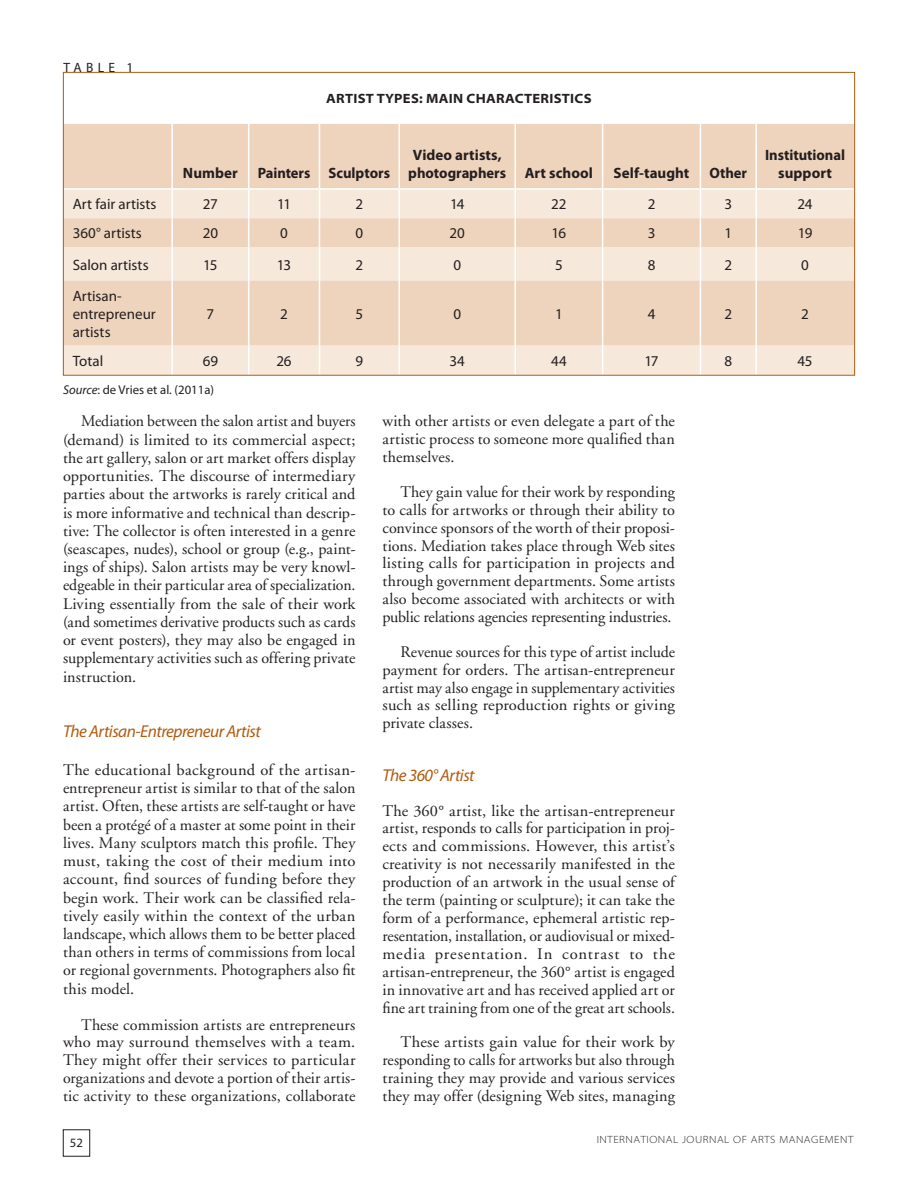
<style>
.page{position:relative;width:918px;height:1188px;background:#fff}
.page>*{position:absolute;margin:0;border:0;box-sizing:border-box;transform-origin:0 0}
.N2_S-titre_Notes_Ref{font:italic 17.25px "Myriad Pro";letter-spacing:-.03em;color:#b15b10}
._00-texte{font:16.2px/18px "Adobe Garamond";letter-spacing:.005em;color:#231f20;text-align:justify}
.texte_tableau{font:15px/18px "Myriad Pro";letter-spacing:-.005em;color:#231f20}
.texte_tableau-2{font:700 15px/18px "Myriad Pro";color:#231f20}
.t1{font:700 semi-expanded 13.5px "Myriad Pro";letter-spacing:.02em;color:#231f20}
.t2{font:13.5px "Myriad Pro";letter-spacing:.32em;color:#231f20}
.t3{font:12.75px "Myriad Pro";color:#231f20}
.t4{font:300 semi-expanded 10.5px "Myriad Pro";letter-spacing:.05em;color:#231f20}
.s1{font-style:italic}
</style>
<div class="page">
<div style="left:63px;top:1130px;width:27px;height:27px;border:1px solid #231f20"></div>
<div style="left:65px;top:124px;width:788px;height:64px;background:#efd4bd"></div>
<svg style="left:65px;top:247px;width:788px;height:127px;background:#f2decc"></svg>
<hr style="left:171px;top:124px;width:2px;height:64px;background:#fff">
<hr style="left:248px;top:124px;width:1px;height:64px;background:#fff">
<hr style="left:319px;top:124px;width:1px;height:64px;background:#fff">
<hr style="left:399px;top:124px;width:1px;height:64px;background:#fff">
<hr style="left:514px;top:124px;width:2px;height:64px;background:#fff">
<hr style="left:602px;top:124px;width:1px;height:64px;background:#fff">
<hr style="left:700px;top:124px;width:1px;height:64px;background:#fff">
<hr style="left:755px;top:124px;width:2px;height:64px;background:#fff">
<svg style="left:65px;top:190px;width:788px;height:57px;background:#f2decd"></svg>
<hr style="left:755px;top:218px;width:2px;height:29px;background:#fff">
<hr style="left:171px;top:247px;width:2px;height:33px;background:#fff">
<hr style="left:248px;top:247px;width:1px;height:33px;background:#fff">
<hr style="left:319px;top:247px;width:1px;height:33px;background:#fff">
<hr style="left:399px;top:247px;width:1px;height:33px;background:#fff">
<hr style="left:514px;top:247px;width:2px;height:33px;background:#fff">
<hr style="left:602px;top:247px;width:1px;height:33px;background:#fff">
<hr style="left:700px;top:247px;width:1px;height:33px;background:#fff">
<hr style="left:755px;top:247px;width:2px;height:33px;background:#fff">
<hr style="left:171px;top:280px;width:2px;height:66px;background:#fff">
<hr style="left:248px;top:280px;width:1px;height:66px;background:#fff">
<hr style="left:319px;top:280px;width:1px;height:66px;background:#fff">
<hr style="left:399px;top:280px;width:1px;height:66px;background:#fff">
<hr style="left:514px;top:280px;width:2px;height:66px;background:#fff">
<hr style="left:602px;top:280px;width:1px;height:66px;background:#fff">
<hr style="left:700px;top:280px;width:1px;height:66px;background:#fff">
<hr style="left:755px;top:280px;width:2px;height:66px;background:#fff">
<hr style="left:171px;top:346px;width:2px;height:29px;background:#fff">
<svg style="left:248px;top:346px;width:1px;height:28px"></svg>
<svg style="left:319px;top:346px;width:1px;height:28px"></svg>
<svg style="left:399px;top:346px;width:1px;height:28px"></svg>
<hr style="left:514px;top:346px;width:2px;height:29px;background:#fff">
<svg style="left:602px;top:346px;width:1px;height:28px"></svg>
<svg style="left:700px;top:346px;width:1px;height:28px"></svg>
<hr style="left:755px;top:346px;width:2px;height:29px;background:#fff">
<p class="t2" style="left:63px;top:59px;width:71px">TABLE 1</p>
<p class="t1" style="left:326px;top:91px;width:267px">ARTIST TYPES: MAIN CHARACTERISTICS</p>
<p class="texte_tableau-2" style="left:183px;top:164px;width:57px">Number</p>
<p class="texte_tableau-2" style="left:258px;top:164px;width:54px">Painters</p>
<p class="texte_tableau-2" style="left:328px;top:164px;width:63px">Sculptors</p>
<p class="texte_tableau-2" style="left:408px;top:146px;width:99px">Video artists, photographers</p>
<p class="texte_tableau-2" style="left:525px;top:164px;width:70px">Art school</p>
<p class="texte_tableau-2" style="left:614px;top:164px;width:77px">Self-taught</p>
<p class="texte_tableau-2" style="left:709px;top:164px;width:39px">Other</p>
<p class="texte_tableau-2" style="left:765px;top:146px;width:81px;text-align:center">Institutional support</p>
<p class="texte_tableau" style="left:73px;top:195px;width:85px">Art fair artists</p>
<p class="texte_tableau" style="left:203px;top:195px;width:16px">27</p>
<p class="texte_tableau" style="left:277px;top:195px;width:15px">11</p>
<p class="texte_tableau" style="left:356px;top:195px;width:9px">2</p>
<p class="texte_tableau" style="left:450px;top:195px;width:16px">14</p>
<p class="texte_tableau" style="left:551px;top:195px;width:17px">22</p>
<p class="texte_tableau" style="left:648px;top:195px;width:9px">2</p>
<p class="texte_tableau" style="left:724px;top:195px;width:9px">3</p>
<p class="texte_tableau" style="left:798px;top:195px;width:16px">24</p>
<p class="texte_tableau" style="left:73px;top:224px;width:71px">360° artists</p>
<p class="texte_tableau" style="left:203px;top:224px;width:17px">20</p>
<p class="texte_tableau" style="left:280px;top:224px;width:9px">0</p>
<p class="texte_tableau" style="left:356px;top:224px;width:9px">0</p>
<p class="texte_tableau" style="left:450px;top:224px;width:17px">20</p>
<p class="texte_tableau" style="left:552px;top:224px;width:16px">16</p>
<p class="texte_tableau" style="left:648px;top:224px;width:9px">3</p>
<p class="texte_tableau" style="left:724px;top:224px;width:9px">1</p>
<p class="texte_tableau" style="left:798px;top:224px;width:16px">19</p>
<p class="texte_tableau" style="left:73px;top:255px;width:77px">Salon artists</p>
<p class="texte_tableau" style="left:203px;top:255px;width:16px">15</p>
<p class="texte_tableau" style="left:277px;top:255px;width:16px">13</p>
<p class="texte_tableau" style="left:356px;top:255px;width:9px">2</p>
<p class="texte_tableau" style="left:453px;top:255px;width:9px">0</p>
<p class="texte_tableau" style="left:555px;top:255px;width:9px">5</p>
<p class="texte_tableau" style="left:648px;top:255px;width:9px">8</p>
<p class="texte_tableau" style="left:724px;top:255px;width:9px">2</p>
<p class="texte_tableau" style="left:801px;top:255px;width:9px">0</p>
<p class="texte_tableau" style="left:73px;top:286px;width:85px">Artisan&shy;entrepreneur artists</p>
<p class="texte_tableau" style="left:207px;top:304px;width:9px">7</p>
<p class="texte_tableau" style="left:280px;top:304px;width:9px">2</p>
<p class="texte_tableau" style="left:356px;top:304px;width:9px">5</p>
<p class="texte_tableau" style="left:453px;top:304px;width:9px">0</p>
<p class="texte_tableau" style="left:555px;top:304px;width:9px">1</p>
<p class="texte_tableau" style="left:648px;top:304px;width:9px">4</p>
<p class="texte_tableau" style="left:724px;top:304px;width:9px">2</p>
<p class="texte_tableau" style="left:801px;top:304px;width:9px">2</p>
<p class="texte_tableau" style="left:73px;top:352px;width:32px">Total</p>
<p class="texte_tableau" style="left:203px;top:352px;width:17px">69</p>
<p class="texte_tableau" style="left:277px;top:352px;width:17px">26</p>
<p class="texte_tableau" style="left:356px;top:352px;width:9px">9</p>
<p class="texte_tableau" style="left:450px;top:352px;width:17px">34</p>
<p class="texte_tableau" style="left:551px;top:352px;width:17px">44</p>
<p class="texte_tableau" style="left:644px;top:352px;width:16px">17</p>
<p class="texte_tableau" style="left:724px;top:352px;width:9px">8</p>
<p class="texte_tableau" style="left:798px;top:352px;width:17px">45</p>
<p class="t3" style="left:63px;top:382px;width:153px"><span class="s1">Source</span>: de Vries et al. (2011a)</p>
<p class="_00-texte" style="left:63px;top:413px;width:294px;text-indent:18px">Mediation between the salon artist and buyers (demand) is limited to its commercial aspect; the art gallery, salon or art market offers display opportunities. The discourse of intermediary parties about the artworks is rarely critical and is more informative and technical than descrip&shy;tive: The collector is often interested in a genre (seascapes, nudes), school or group (e.g., paint&shy;ings of ships). Salon artists may be very knowl&shy;edgeable in their particular area of specialization.<br>Living essentially from the sale of their work (and sometimes derivative products such as cards or event posters), they may also be engaged in supplementary activities such as offering private instruction.</p>
<p class="N2_S-titre_Notes_Ref" style="left:63px;top:721px;width:199px">The Artisan-Entrepreneur Artist</p>
<p class="_00-texte" style="left:63px;top:761px;width:294px">The educational background of the artisan&shy;entrepreneur artist is similar to that of the salon artist. Often, these artists are self-taught or have been a protégé of a master at some point in their lives. Many sculptors match this profile. They must, taking the cost of their medium into account, find sources of funding before they begin work. Their work can be classified rela&shy;tively easily within the context of the urban landscape, which allows them to be better placed than others in terms of commissions from local or regional governments. Photographers also fit this model.</p>
<p class="_00-texte" style="left:63px;top:1016px;width:294px;text-indent:18px">These commission artists are entrepreneurs who may surround themselves with a team.<br>They might offer their services to particular organizations and devote a portion of their artis&shy;tic activity to these organizations, collaborate</p>
<p class="t3" style="left:70px;top:1135px;width:15px">52</p>
<p class="_00-texte" style="left:382px;top:413px;width:294px">with other artists or even delegate a part of the artistic process to someone more qualified than themselves.</p>
<p class="_00-texte" style="left:382px;top:483px;width:294px;text-indent:18px">They gain value for their work by responding to calls for artworks or through their ability to convince sponsors of the worth of their proposi&shy;tions. Mediation takes place through Web sites listing calls for participation in projects and through government departments. Some artists also become associated with architects or with public relations agencies representing industries.</p>
<p class="_00-texte" style="left:382px;top:643px;width:294px;text-indent:18px">Revenue sources for this type of artist include payment for orders. The artisan-entrepreneur artist may also engage in supplementary activities such as selling reproduction rights or giving private classes.</p>
<p class="N2_S-titre_Notes_Ref" style="left:382px;top:765px;width:94px">The 360° Artist</p>
<p class="_00-texte" style="left:382px;top:802px;width:294px">The 360° artist, like the artisan-entrepreneur artist, responds to calls for participation in proj&shy;ects and commissions. However, this artist’s creativity is not necessarily manifested in the production of an artwork in the usual sense of the term (painting or sculpture); it can take the form of a performance, ephemeral artistic rep&shy;resentation, installation, or audiovisual or mixed&shy;media presentation. In contrast to the artisan-entrepreneur, the 360° artist is engaged in innovative art and has received applied art or fine art training from one of the great art schools.</p>
<p class="_00-texte" style="left:382px;top:1033px;width:294px;text-indent:18px">These artists gain value for their work by responding to calls for artworks but also through training they may provide and various services they may offer (designing Web sites, managing</p>
<p class="t4" style="left:597px;top:1133px;width:258px">INTERNATIONAL JOURNAL OF ARTS MANAGEMENT</p>
</div>
